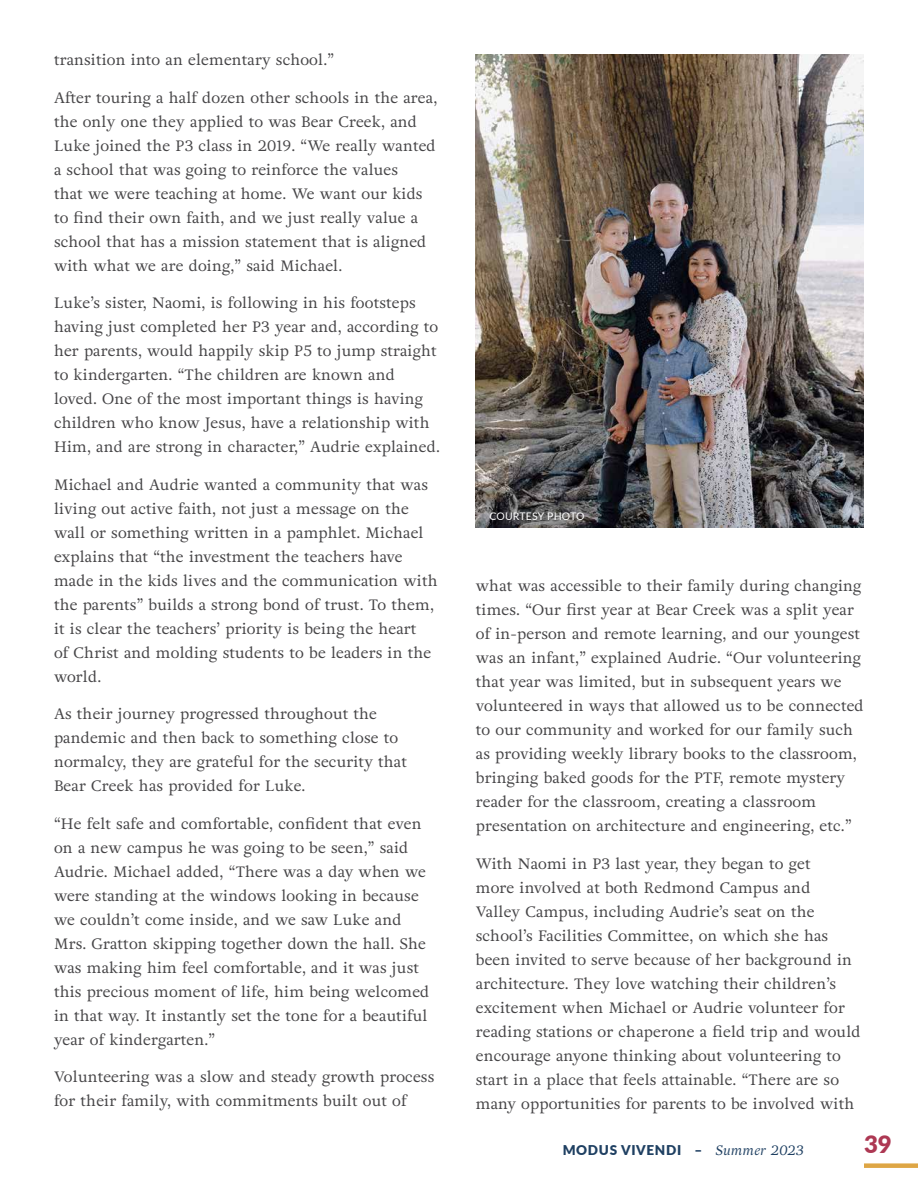
<style>
.page{position:relative;width:918px;height:1188px;background:#fff}
.page>*{position:absolute;margin:0;border:0;box-sizing:border-box;transform-origin:0 0}
.t1{font:900 24px "Lato";color:#ad3853}
.t2{font:15px/24px "Adriane Text";letter-spacing:.01em;color:#464547}
.t3{font:900 13.5px "Lato";letter-spacing:.05em;color:#1f4062}
.t4{font:10.5px "Lato";letter-spacing:.02em;color:#fff}
.s1{font-family:"Adriane Text";font-weight:400;font-style:italic}
</style>
<div class="page">
<div style="left:864px;top:1163px;width:54px;height:5px;background:#dea645"></div>
<img style="left:476px;top:54px;width:388px;height:473px">
<p class="t2" style="left:54px;top:48px;width:282px">transition into an elementary school.”</p>
<p class="t2" style="left:54px;top:85px;width:385px">After touring a half dozen other schools in the area, the only one they applied to was Bear Creek, and Luke joined the P3 class in 2019. “We really wanted a school that was going to reinforce the values<br>that we were teaching at home. We want our kids to find their own faith, and we just really value a school that has a mission statement that is aligned with what we are doing,” said Michael.</p>
<p class="t2" style="left:54px;top:291px;width:387px">Luke’s sister, Naomi, is following in his footsteps having just completed her P3 year and, according to her parents, would happily skip P5 to jump straight to kindergarten. “The children are known and loved. One of the most important things is having children who know Jesus, have a relationship with Him, and are strong in character,” Audrie explained.</p>
<p class="t2" style="left:54px;top:472px;width:385px">Michael and Audrie wanted a community that was living out active faith, not just a message on the wall or something written in a pamphlet. Michael explains that “the investment the teachers have made in the kids lives and the communication with the parents” builds a strong bond of trust. To them, it is clear the teachers’ priority is being the heart<br>of Christ and molding students to be leaders in the world.</p>
<p class="t2" style="left:54px;top:702px;width:355px">As their journey progressed throughout the pandemic and then back to something close to normalcy, they are grateful for the security that Bear Creek has provided for Luke.</p>
<p class="t2" style="left:54px;top:811px;width:377px">“He felt safe and comfortable, confident that even on a new campus he was going to be seen,” said Audrie. Michael added, “There was a day when we were standing at the windows looking in because we couldn’t come inside, and we saw Luke and Mrs. Gratton skipping together down the hall. She was making him feel comfortable, and it was just this precious moment of life, him being welcomed in that way. It instantly set the tone for a beautiful year of kindergarten.”</p>
<p class="t2" style="left:54px;top:1065px;width:382px">Volunteering was a slow and steady growth process for their family, with commitments built out of</p>
<p class="t4" style="left:489px;top:509px;width:97px">COURTESY PHOTO</p>
<p class="t2" style="left:476px;top:574px;width:389px">what was accessible to their family during changing times. “Our first year at Bear Creek was a split year of in-person and remote learning, and our youngest was an infant,” explained Audrie. “Our volunteering that year was limited, but in subsequent years we volunteered in ways that allowed us to be connected to our community and worked for our family such as providing weekly library books to the classroom, bringing baked goods for the PTF, remote mystery reader for the classroom, creating a classroom presentation on architecture and engineering, etc.”</p>
<p class="t2" style="left:476px;top:851px;width:386px">With Naomi in P3 last year, they began to get<br>more involved at both Redmond Campus and<br>Valley Campus, including Audrie’s seat on the school’s Facilities Committee, on which she has been invited to serve because of her background in architecture. They love watching their children’s excitement when Michael or Audrie volunteer for reading stations or chaperone a field trip and would encourage anyone thinking about volunteering to start in a place that feels attainable. “There are so many opportunities for parents to be involved with</p>
<p class="t3" style="left:563px;top:1140px;width:242px">MODUS VIVENDI – <span class="s1">Summer 2023</span></p>
<h1 class="t1" style="left:864px;top:1127px;width:29px">39</h1>
</div>
